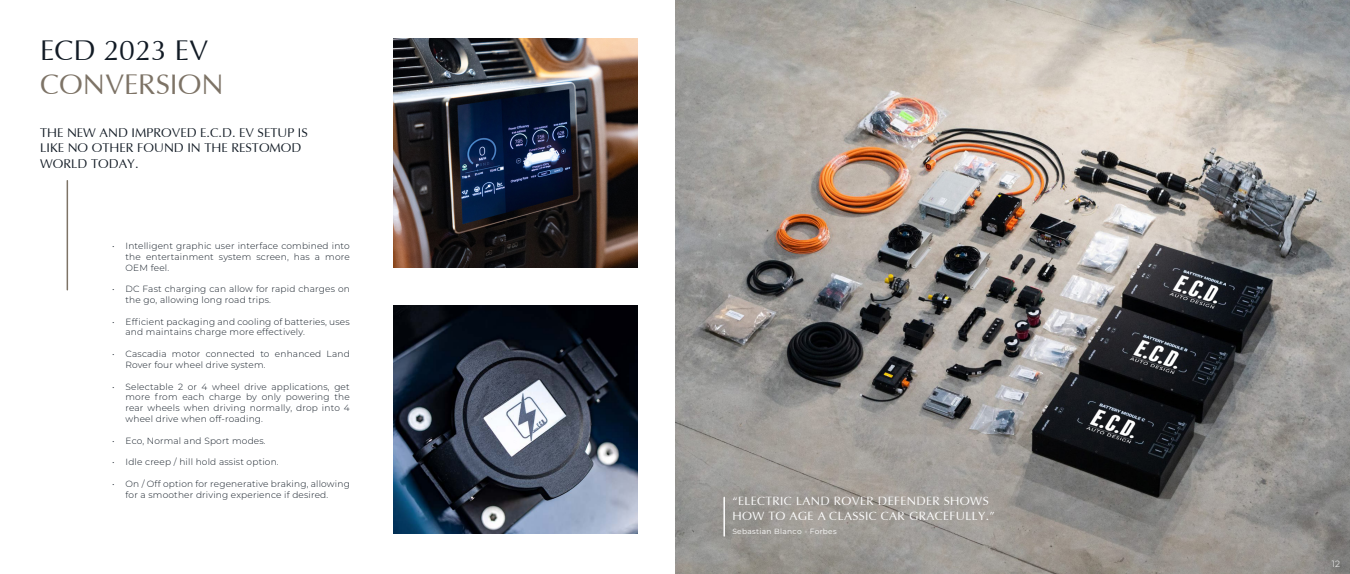
<style>
.page{position:relative;width:1350px;height:574px;background:#fff}
.page>*{position:absolute;margin:0;border:0;box-sizing:border-box;transform-origin:0 0}
.Heading_01{font:28.5px/34.2px "Optima";color:#7d7366}
.Heading_01-2{font:12.75px/15.3px "Optima";color:#121b25}
.t1{font:12px/14.4px "Optima";letter-spacing:.03em;color:#fff}
.t2{font:300 9px/10.8px "Montserrat";letter-spacing:.02em;color:#121b25}
.t3{font:300 9px "Montserrat";color:#fff}
.Attribution{font:7.5px "Montserrat";letter-spacing:.04em;color:#fff}
.s1{color:#121b25}
</style>
<div class="page">
<img style="left:676px;top:0;width:674px;height:574px">
<hr style="left:67px;top:181px;width:1px;height:109px;background:#7d7366">
<img style="left:394px;top:306px;width:243px;height:228px">
<img style="left:394px;top:39px;width:243px;height:228px">
<hr style="left:723px;top:497px;width:2px;height:39px;background:#fff">
<p class="Heading_01" style="left:40px;top:34px;width:185px"><span class="s1">ECD 2023 EV<br></span>CONVERSION</p>
<p class="Heading_01-2" style="left:40px;top:126px;width:269px">THE NEW AND IMPROVED E.C.D. EV SETUP IS<br>LIKE NO OTHER FOUND IN THE RESTOMOD<br>WORLD TODAY.</p>
<p class="t2" style="left:126px;top:240px;width:226px;text-align:justify;text-indent:-14px">• Intelligent graphic user interface combined into the entertainment system screen, has a more OEM feel.</p>
<p class="t2" style="left:126px;top:283px;width:226px;text-indent:-14px">• DC Fast charging can allow for rapid charges on the go, allowing long road trips.</p>
<p class="t2" style="left:126px;top:316px;width:226px;text-indent:-14px">• Efficient packaging and cooling of batteries, uses and maintains charge more effectively.</p>
<p class="t2" style="left:126px;top:348px;width:226px;text-indent:-14px">• Cascadia motor connected to enhanced Land<br>Rover four wheel drive system.</p>
<p class="t2" style="left:126px;top:380px;width:226px;text-align:justify;text-indent:-14px">• Selectable 2 or 4 wheel drive applications, get more from each charge by only powering the rear wheels when driving normally, drop into 4 wheel drive when off-roading.</p>
<p class="t2" style="left:112px;top:434px;width:155px">• Eco, Normal and Sport modes.</p>
<p class="t2" style="left:112px;top:456px;width:168px">• Idle creep / hill hold assist option.</p>
<p class="t2" style="left:126px;top:478px;width:226px;text-indent:-14px">• On / Off option for regenerative braking, allowing for a smoother driving experience if desired.</p>
<p class="t1" style="left:732px;top:495px;width:264px">“ELECTRIC LAND ROVER DEFENDER SHOWS<br>HOW TO AGE A CLASSIC CAR GRACEFULLY.”</p>
<p class="Attribution" style="left:732px;top:526px;width:106px">Sebastian Blanco - Forbes</p>
<p class="t3" style="left:1332px;top:558px;width:10px">12</p>
</div>
